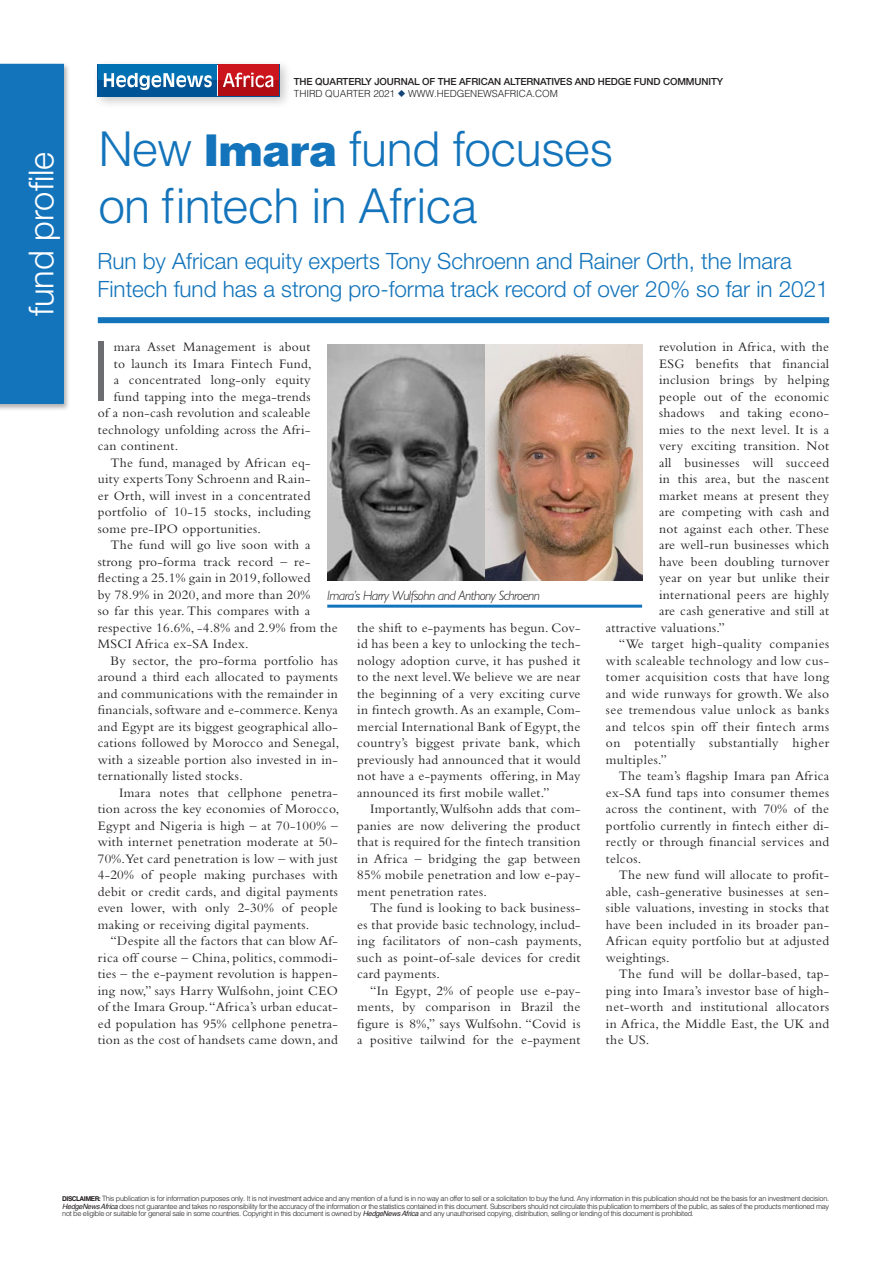
<style>
.page{position:relative;width:893px;height:1263px;background:#fff}
.page>*{position:absolute;margin:0;border:0;box-sizing:border-box;transform-origin:0 0}
.t1{font:82.2px "H214 Helvetica Light";color:#6c6d70}
.t2{font:48px/57px "H214 Helvetica Light";letter-spacing:-.025em;color:#1374bb}
.t3{font:300 34.5px "Helvetica Neue";color:#fff}
.t4{font:300 22.5px/28.5px "Helvetica Neue";color:#1374bb}
.Body_copy{font:13.5px/16.5px "Bembo";letter-spacing:.02em;color:#231f20;text-align:justify}
.t5{font:italic 13.5px "G241 Gill Sans Light";letter-spacing:-.04em;color:#231f20}
.t6{font:500 9.75px "Helvetica Neue";letter-spacing:-.01em;color:#231f20}
.t7{font:9.75px "H214 Helvetica Light";letter-spacing:-.005em;color:#231f20}
.t8{font:7.2px/7.5px "H214 Helvetica Light";letter-spacing:-.04em;color:#231f20;text-align:justify}
.s1{font-family:"Monotype Sorts";color:#144477}
.s2{font-family:"H74 Helvetica Bold"}
.s3{font-family:"H73 Helvetica Medium"}
.s4{font-family:"Helvetica";font-style:italic}
</style>
<div class="page">
<div style="left:98px;top:317px;width:731px;height:6px;background:#1374bb"></div>
<div style="left:0;top:63px;width:71px;height:349px;background:#231f20;opacity:.35"></div>
<div style="left:0;top:64px;width:64px;height:340px;background:#1374bb"></div>
<hr style="left:327px;top:605px;width:315px;height:3px;background:#1374bb">
<div style="left:92px;top:59px;width:201px;height:51px;background:#231f20;opacity:.25"></div>
<svg style="left:97px;top:64px;width:183px;height:33px"></svg>
<div style="left:98px;top:65px;width:119px;height:31px;background:#005495"></div>
<div style="left:98px;top:65px;width:119px;height:15px;background:#0072b4"></div>
<div style="left:218px;top:65px;width:61px;height:31px;background:#b00d15"></div>
<div style="left:218px;top:65px;width:61px;height:15px;background:#cd151d"></div>
<hr style="left:217px;top:65px;width:1px;height:31px;background:#fff">
<svg style="left:104px;top:73px;width:169px;height:23px"></svg>
<img style="left:327px;top:344px;width:315px;height:236px">
<p class="t3" style="left:20px;top:316px;width:166px;rotate:-90deg">fund profile</p>
<p class="t6" style="left:294px;top:76px;width:431px">THE QUARTERLY JOURNAL OF THE AFRICAN ALTERNATIVES AND HEDGE FUND COMMUNITY</p>
<p class="t7" style="left:294px;top:87px;width:266px">THIRD QUARTER 2021 <span class="s1">u</span> WWW.HEDGENEWSAFRICA.COM</p>
<p class="t2" style="left:98px;top:119px;width:517px">New <span class="s2">Imara</span> fund focuses on fintech in Africa</p>
<p class="t4" style="left:97px;top:246px;width:733px">Run by African equity experts Tony Schroenn and Rainer Orth, the Imara<br>Fintech fund has a strong pro-forma track record of over 20% so far in 2021</p>
<p class="t1" style="left:89px;top:320px;width:24px">I</p>
<p class="Body_copy" style="left:114px;top:338px;width:198px">mara Asset Management is about</p>
<p class="Body_copy" style="left:114px;top:355px;width:199px">to launch its Imara Fintech Fund,</p>
<p class="Body_copy" style="left:114px;top:371px;width:198px">a concentrated long-only equity</p>
<p class="Body_copy" style="left:114px;top:388px;width:198px">fund tapping into the mega-trends</p>
<p class="Body_copy" style="left:98px;top:404px;width:214px">of a non-cash revolution and scaleable</p>
<p class="Body_copy" style="left:98px;top:421px;width:214px">technology unfolding across the Afri-</p>
<p class="Body_copy" style="left:98px;top:437px;width:82px">can continent.</p>
<p class="Body_copy" style="left:98px;top:454px;width:214px;text-indent:13px">The fund, managed by African eq&shy;uity experts Tony Schroenn and Rain&shy;er Orth, will invest in a concentrated portfolio of 10-15 stocks, including some pre-IPO opportunities.</p>
<p class="Body_copy" style="left:98px;top:536px;width:241px;text-align:left;text-indent:13px">The fund will go live soon with a strong pro-forma track record – re&shy;flecting a 25.1% gain in 2019, followed<br>by 78.9% in 2020, and more than 20%<br>so far this year. This compares with a respective 16.6%, -4.8% and 2.9% from the MSCI Africa ex-SA Index.</p>
<p class="Body_copy" style="left:98px;top:652px;width:243px;text-indent:13px">By sector, the pro-forma portfolio has around a third each allocated to payments and communications with the remainder in financials, software and e-commerce. Kenya and Egypt are its biggest geographical allo&shy;cations followed by Morocco and Senegal, with a sizeable portion also invested in in&shy;ternationally listed stocks.</p>
<p class="Body_copy" style="left:98px;top:784px;width:243px;text-indent:21px">Imara notes that cellphone penetra&shy;tion across the key economies of Morocco, Egypt and Nigeria is high – at 70-100% – with internet penetration moderate at 50- 70%. Yet card penetration is low – with just 4-20% of people making purchases with debit or credit cards, and digital payments even lower, with only 2-30% of people making or receiving digital payments.</p>
<p class="Body_copy" style="left:98px;top:932px;width:242px;text-indent:13px">“Despite all the factors that can blow Af&shy;rica off course – China, politics, commodi&shy;ties – the e-payment revolution is happen&shy;ing now,” says Harry Wulfsohn, joint CEO of the Imara Group. “Africa’s urban educat&shy;ed population has 95% cellphone penetra&shy;tion as the cost of handsets came down, and</p>
<p class="t5" style="left:327px;top:588px;width:214px">Imara’s Harry Wulfsohn and Anthony Schroenn</p>
<p class="Body_copy" style="left:357px;top:619px;width:225px">the shift to e-payments has begun. Cov&shy;id has been a key to unlocking the tech&shy;nology adoption curve, it has pushed it to the next level. We believe we are near the beginning of a very exciting curve in fintech growth. As an example, Com&shy;mercial International Bank of Egypt, the country’s biggest private bank, which previously had announced that it would not have a e-payments offering, in May announced its first mobile wallet.”</p>
<p class="Body_copy" style="left:357px;top:800px;width:225px;text-indent:13px">Importantly, Wulfsohn adds that com&shy;panies are now delivering the product that is required for the fintech transition in Africa – bridging the gap between 85% mobile penetration and low e-pay&shy;ment penetration rates.</p>
<p class="Body_copy" style="left:357px;top:899px;width:226px;text-indent:13px">The fund is looking to back business&shy;es that provide basic technology, includ&shy;ing facilitators of non-cash payments, such as point-of-sale devices for credit card payments.</p>
<p class="Body_copy" style="left:357px;top:982px;width:225px;text-indent:13px">“In Egypt, 2% of people use e-pay&shy;ments, by comparison in Brazil the figure is 8%,” says Wulfsohn. “Covid is a positive tailwind for the e-payment</p>
<p class="Body_copy" style="left:659px;top:338px;width:172px">revolution in Africa, with the</p>
<p class="Body_copy" style="left:659px;top:355px;width:172px">ESG benefits that financial</p>
<p class="Body_copy" style="left:659px;top:371px;width:172px">inclusion brings by helping</p>
<p class="Body_copy" style="left:659px;top:388px;width:172px">people out of the economic</p>
<p class="Body_copy" style="left:659px;top:404px;width:172px">shadows and taking econo-</p>
<p class="Body_copy" style="left:659px;top:421px;width:172px">mies to the next level. It is a</p>
<p class="Body_copy" style="left:659px;top:437px;width:172px">very exciting transition. Not</p>
<p class="Body_copy" style="left:659px;top:454px;width:172px">all businesses will succeed</p>
<p class="Body_copy" style="left:659px;top:470px;width:172px">in this area, but the nascent</p>
<p class="Body_copy" style="left:659px;top:487px;width:172px">market means at present they</p>
<p class="Body_copy" style="left:659px;top:503px;width:172px">are competing with cash and</p>
<p class="Body_copy" style="left:659px;top:520px;width:172px">not against each other. These</p>
<p class="Body_copy" style="left:659px;top:536px;width:172px">are well-run businesses which</p>
<p class="Body_copy" style="left:659px;top:553px;width:172px">have been doubling turnover</p>
<p class="Body_copy" style="left:659px;top:569px;width:172px">year on year but unlike their</p>
<p class="Body_copy" style="left:659px;top:586px;width:172px">international peers are highly</p>
<p class="Body_copy" style="left:659px;top:602px;width:172px">are cash generative and still at</p>
<p class="Body_copy" style="left:606px;top:619px;width:121px">attractive valuations.”</p>
<p class="Body_copy" style="left:606px;top:635px;width:225px;text-indent:13px">“We target high-quality companies with scaleable technology and low cus&shy;tomer acquisition costs that have long and wide runways for growth. We also see tremendous value unlock as banks and telcos spin off their fintech arms on potentially substantially higher multiples.”</p>
<p class="Body_copy" style="left:606px;top:767px;width:225px;text-indent:13px">The team’s flagship Imara pan Africa ex-SA fund taps into consumer themes across the continent, with 70% of the portfolio currently in fintech either di&shy;rectly or through financial services and telcos.</p>
<p class="Body_copy" style="left:606px;top:866px;width:225px;text-indent:13px">The new fund will allocate to profit&shy;able, cash-generative businesses at sen&shy;sible valuations, investing in stocks that have been included in its broader pan-African equity portfolio but at adjusted weightings.</p>
<p class="Body_copy" style="left:606px;top:965px;width:225px;text-indent:13px">The fund will be dollar-based, tap&shy;ping into Imara’s investor base of high&shy;net-worth and institutional allocators in Africa, the Middle East, the UK and the US.</p>
<p class="t8" style="left:62px;top:1195px;width:768px"><span class="s3">DISCLAIMER:</span> This publication is for information purposes only. It is not investment advice and any mention of a fund is in no way an offer to sell or a solicitation to buy the fund. Any information in this publication should not be the basis for an investment decision.<br><span class="s4">HedgeNews Africa</span> does not guarantee and takes no responsibility for the accuracy of the information or the statistics contained in this document. Subscribers should not circulate this publication to members of the public, as sales of the products mentioned may not be eligible or suitable for general sale in some countries. Copyright in this document is owned by <span class="s4">HedgeNews Africa</span> and any unauthorised copying, distribution, selling or lending of this document is prohibited.</p>
</div>
